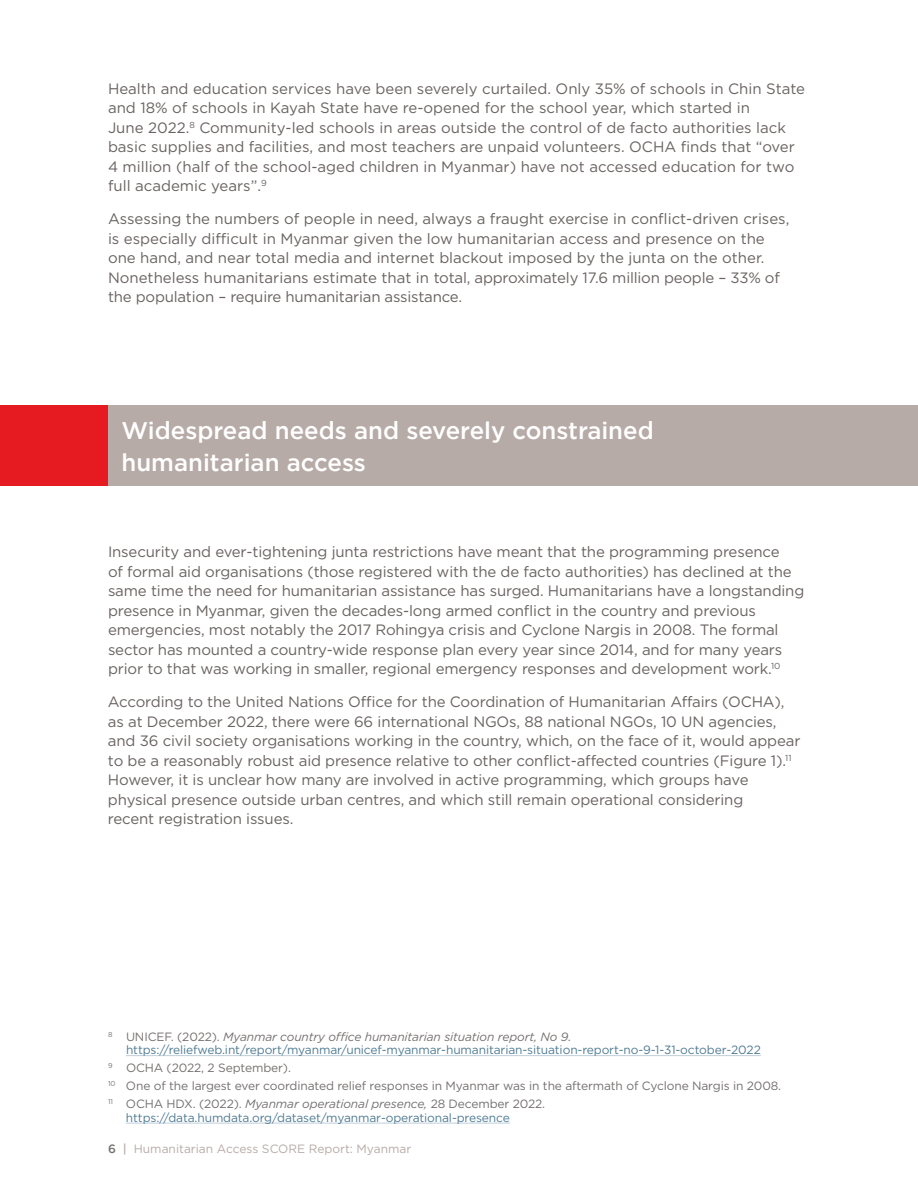
<style>
.page{position:relative;width:918px;height:1188px;background:#fff}
.page>*{position:absolute;margin:0;border:0;box-sizing:border-box;transform-origin:0 0}
.t1{font:500 24px/31.5px "Gotham";color:#fff}
.t2{font:15px/19.5px "Gotham";letter-spacing:-.01em;color:#696361}
.t3{font:12px/13.5px "Gotham";letter-spacing:-.01em;color:#507c93}
.t4{font:12px/18px "Gotham";letter-spacing:-.01em;color:#74706f}
.t5{font:12px "Gotham";color:#b7aba7}
.s1{color:#74706f}
.s2{font-style:italic;color:#74706f}
.s3{font-style:italic}
.s4{font-weight:500;color:#74706f}
.s5{font-weight:500}
</style>
<div class="page">
<hr style="left:126px;top:1055px;width:635px;height:1px;background:#bfcfda">
<hr style="left:126px;top:1123px;width:384px;height:1px;background:#bfcfda">
<div style="left:0;top:405px;width:108px;height:81px;background:#e51b21"></div>
<div style="left:108px;top:405px;width:810px;height:81px;background:#b7aba7"></div>
<p class="t2" style="left:108px;top:78px;width:699px">Health and education services have been severely curtailed. Only 35% of schools in Chin State and 18% of schools in Kayah State have re-opened for the school year, which started in<br>June 2022.<sup>8</sup> Community-led schools in areas outside the control of de facto authorities lack basic supplies and facilities, and most teachers are unpaid volunteers. OCHA finds that “over 4 million (half of the school-aged children in Myanmar) have not accessed education for two full academic years”.<sup>9</sup></p>
<p class="t2" style="left:108px;top:209px;width:683px">Assessing the numbers of people in need, always a fraught exercise in conflict-driven crises, is especially difficult in Myanmar given the low humanitarian access and presence on the one hand, and near total media and internet blackout imposed by the junta on the other.<br>Nonetheless humanitarians estimate that in total, approximately 17.6 million people – 33% of the population – require humanitarian assistance.</p>
<h1 class="t1" style="left:122px;top:415px;width:534px">Widespread needs and severely constrained humanitarian access</h1>
<p class="t2" style="left:108px;top:542px;width:698px">Insecurity and ever-tightening junta restrictions have meant that the programming presence<br>of formal aid organisations (those registered with the de facto authorities) has declined at the same time the need for humanitarian assistance has surged. Humanitarians have a longstanding presence in Myanmar, given the decades-long armed conflict in the country and previous emergencies, most notably the 2017 Rohingya crisis and Cyclone Nargis in 2008. The formal sector has mounted a country-wide response plan every year since 2014, and for many years prior to that was working in smaller, regional emergency responses and development work.<sup>10</sup></p>
<p class="t2" style="left:108px;top:692px;width:694px">According to the United Nations Office for the Coordination of Humanitarian Affairs (OCHA), as at December 2022, there were 66 international NGOs, 88 national NGOs, 10 UN agencies, and 36 civil society organisations working in the country, which, on the face of it, would appear to be a reasonably robust aid presence relative to other conflict-affected countries (Figure 1).<sup>11<br></sup>However, it is unclear how many are involved in active programming, which groups have physical presence outside urban centres, and which still remain operational considering<br>recent registration issues.</p>
<p class="t3" style="left:126px;top:1029px;width:636px;text-indent:-18px"><sup>8</sup> <span class="s1">UNICEF. (2022).</span> <span class="s2">Myanmar country office humanitarian situation report, No 9. </span>https://reliefweb.int/report/myanmar/unicef-myanmar-humanitarian-situation-report-no-9-1-31-october-2022</p>
<p class="t4" style="left:108px;top:1059px;width:675px"><sup>9</sup> OCHA (2022, 2 September).<br><sup>10</sup> One of the largest ever coordinated relief responses in Myanmar was in the aftermath of Cyclone Nargis in 2008.<br><sup>11</sup> OCHA HDX. (2022). <span class="s3">Myanmar operational presence,</span> 28 December 2022.</p>
<p class="t3" style="left:126px;top:1110px;width:385px">https://data.humdata.org/dataset/myanmar-operational-presence</p>
<p class="t5" style="left:108px;top:1142px;width:305px"><span class="s4">6</span> <span class="s5">|</span> Humanitarian Access SCORE Report: Myanmar</p>
</div>
